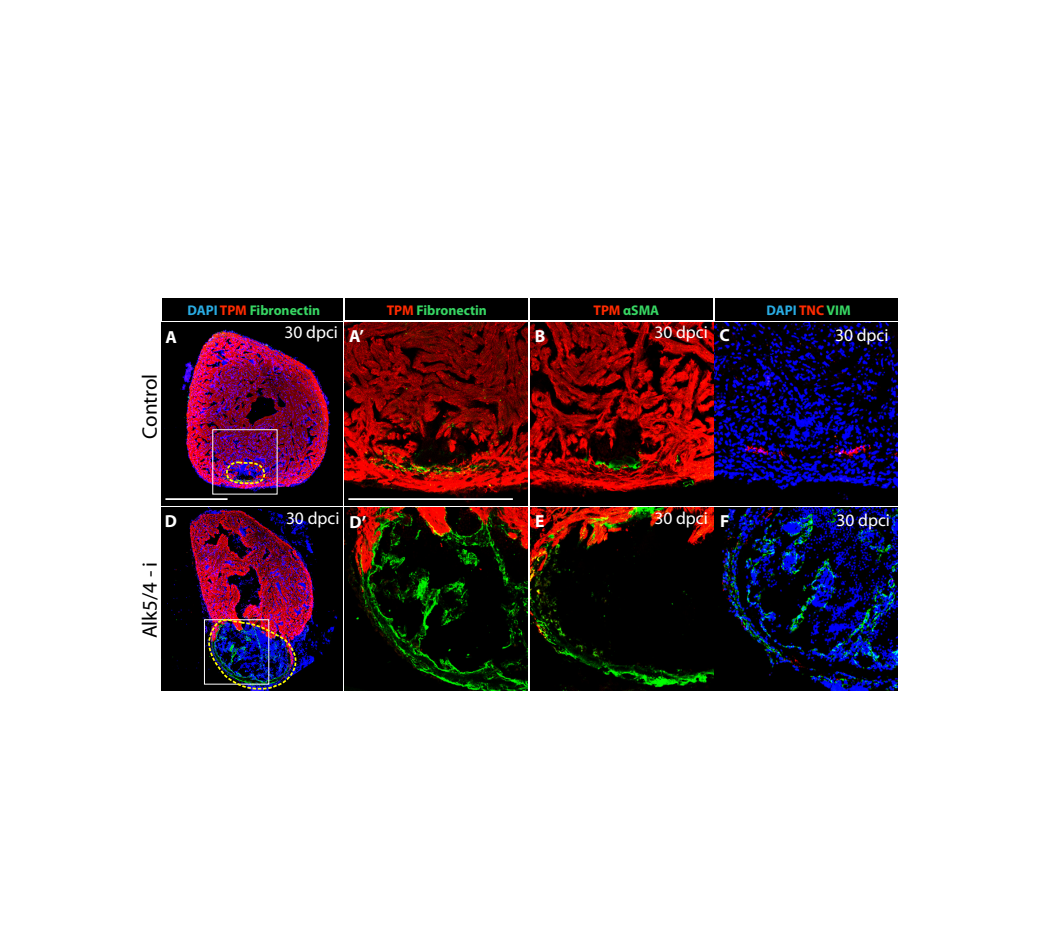
<style>
.page{position:relative;width:1042px;height:945px;background:#fff}
.page>*{position:absolute;margin:0;border:0;box-sizing:border-box;transform-origin:0 0}
.t1{font:21px "Myriad Pro";letter-spacing:-.005em;color:#000}
.t2{font:17.5px "Myriad Pro";color:#fff}
.t3{font:700 17.5px "Myriad Pro";color:#fff}
.t4{font:700 14px "Myriad Pro";color:#37d663}
.t5{font:700 14px "Myriad Pro";color:#29abe2}
.s1{color:#29abe2}
.s2{color:#ff2b00}
.s3{color:#37d663}
</style>
<div class="page">
<img style="left:162px;top:507px;width:180px;height:183px">
<img style="left:162px;top:323px;width:180px;height:182px">
<img style="left:715px;top:507px;width:182px;height:183px">
<img style="left:715px;top:323px;width:182px;height:182px">
<div style="left:162px;top:298px;width:180px;height:22px;background:#000"></div>
<div style="left:345px;top:298px;width:182px;height:22px;background:#000"></div>
<div style="left:530px;top:298px;width:183px;height:22px;background:#000"></div>
<img style="left:345px;top:323px;width:182px;height:182px">
<img style="left:530px;top:323px;width:183px;height:182px">
<img style="left:345px;top:507px;width:182px;height:183px">
<div style="left:204px;top:619px;width:65px;height:65px;border:1px solid #fff"></div>
<img style="left:530px;top:507px;width:183px;height:183px">
<hr style="left:165px;top:498px;width:63px;height:2px;background:#fff">
<hr style="left:348px;top:498px;width:165px;height:2px;background:#fff">
<div style="left:715px;top:298px;width:182px;height:22px;background:#000"></div>
<svg style="left:225px;top:460px;width:41px;height:25px"></svg>
<img style="left:207px;top:617px;width:94px;height:72px">
<p class="t4" style="left:187px;top:301px;width:134px"><span class="s1">DAPI</span> <span class="s2">TPM</span> Fibronectin</p>
<p class="t4" style="left:387px;top:301px;width:102px"><span class="s2">TPM</span> Fibronectin</p>
<p class="t4" style="left:593px;top:301px;width:67px"><span class="s2">TPM</span> αSMA</p>
<p class="t2" style="left:284px;top:321px;width:55px">30 dpci</p>
<p class="t3" style="left:165px;top:325px;width:13px">A</p>
<p class="t3" style="left:349px;top:325px;width:16px">A’</p>
<p class="t3" style="left:535px;top:324px;width:12px">B</p>
<p class="t2" style="left:654px;top:321px;width:55px">30 dpci</p>
<h1 class="t1" style="left:137px;top:438px;width:67px;rotate:-90deg">Control</h1>
<p class="t3" style="left:719px;top:324px;width:12px">C</p>
<p class="t2" style="left:286px;top:506px;width:55px">30 dpci</p>
<p class="t3" style="left:165px;top:509px;width:14px">D</p>
<p class="t3" style="left:350px;top:511px;width:18px">D’</p>
<h1 class="t1" style="left:137px;top:638px;width:78px;rotate:-90deg">Alk5/4 - i</h1>
<p class="t3" style="left:535px;top:510px;width:11px">E</p>
<p class="t2" style="left:654px;top:506px;width:55px">30 dpci</p>
<p class="t3" style="left:720px;top:509px;width:11px">F</p>
<p class="t5" style="left:766px;top:301px;width:86px">DAPI <span class="s2">TNC</span> <span class="s3">VIM</span></p>
<p class="t2" style="left:835px;top:324px;width:55px">30 dpci</p>
<p class="t2" style="left:836px;top:509px;width:55px">30 dpci</p>
</div>
